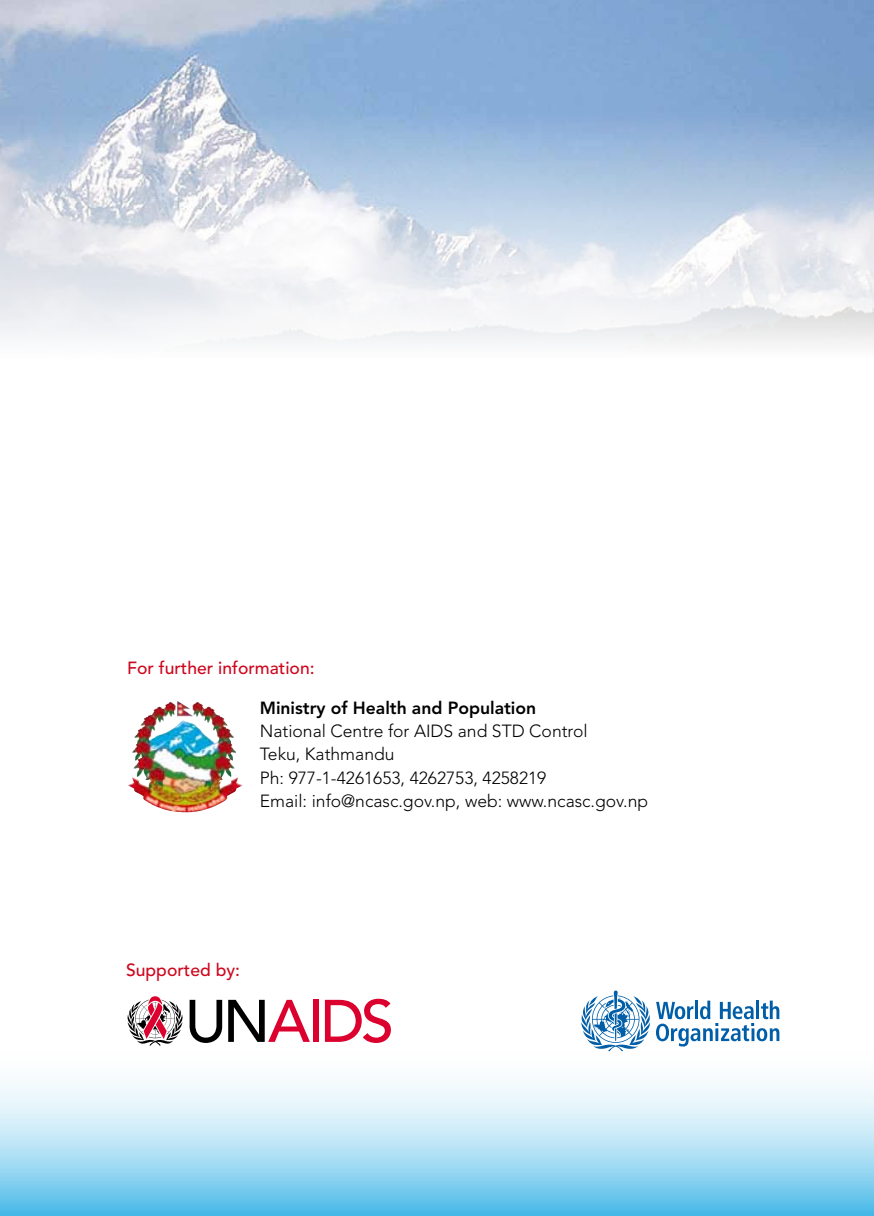
<style>
.page{position:relative;width:874px;height:1216px;background:#fff}
.page>*{position:absolute;margin:0;border:0;box-sizing:border-box;transform-origin:0 0}
.t1{font:300 17.5px/23.1px "Avenir";color:#000}
.t2{font:500 17.5px "Avenir";color:#cd071e}
.t3{font:800 17.5px "Avenir";color:#000}
</style>
<div class="page">
<svg style="left:0;top:990px;width:873px;height:226px"></svg>
<img style="left:154px;top:701px;width:65px;height:42px">
<img style="left:0;top:0;width:873px;height:344px">
<svg style="left:189px;top:1000px;width:33px;height:43px"></svg>
<svg style="left:228px;top:1000px;width:82px;height:42px"></svg>
<div style="left:313px;top:1000px;width:6px;height:42px;background:#dc002e"></div>
<svg style="left:325px;top:999px;width:65px;height:44px"></svg>
<svg style="left:126px;top:996px;width:57px;height:50px"></svg>
<svg style="left:581px;top:991px;width:198px;height:60px"></svg>
<p class="t2" style="left:127px;top:658px;width:189px">For further information:</p>
<p class="t3" style="left:260px;top:698px;width:278px">Ministry of Health and Population</p>
<p class="t1" style="left:260px;top:720px;width:389px">National Centre for AIDS and STD Control<br>Teku, Kathmandu<br>Ph: 977-1-4261653, 4262753, 4258219<br>Email: info@ncasc.gov.np, web: www.ncasc.gov.np</p>
<p class="t2" style="left:126px;top:960px;width:115px">Supported by:</p>
</div>
